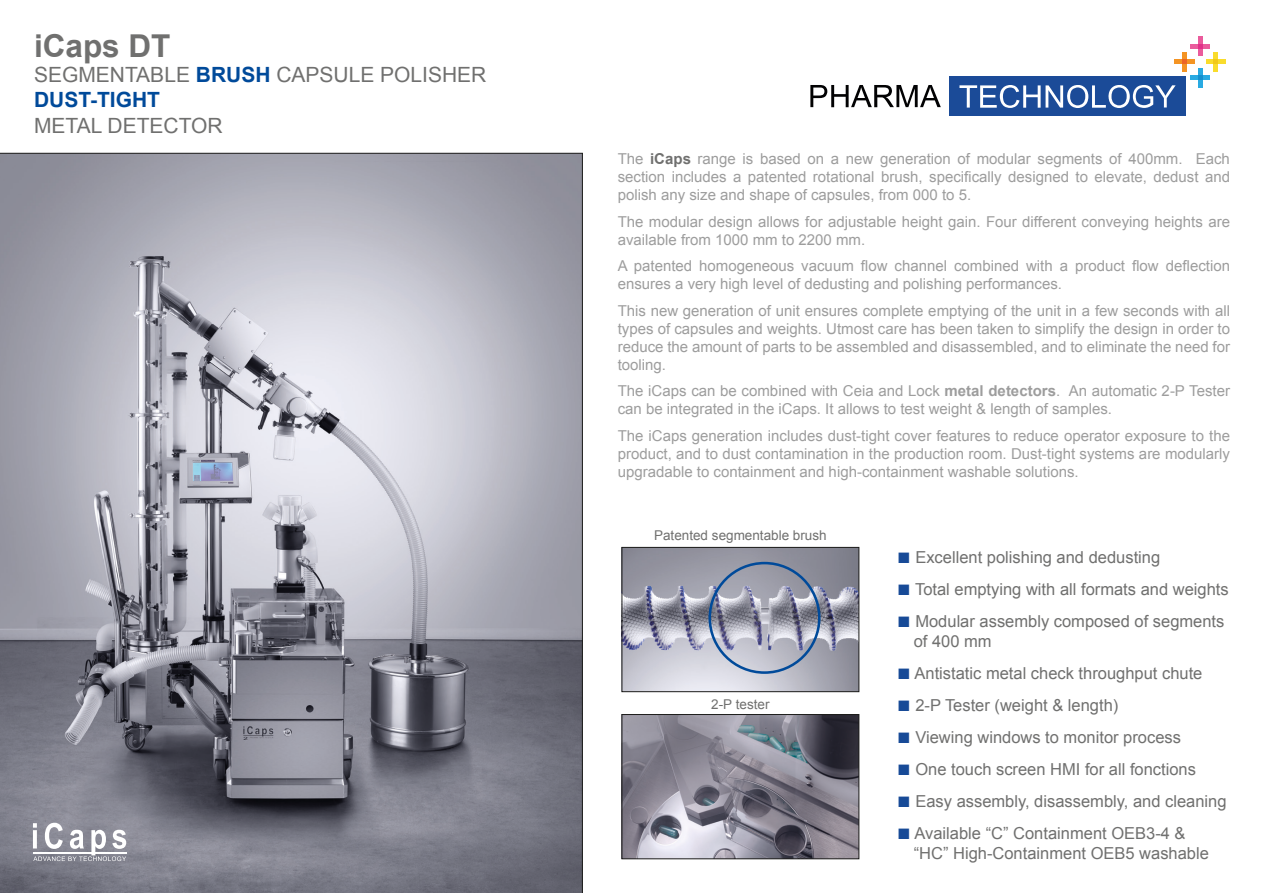
<style>
.page{position:relative;width:1263px;height:893px;background:#fff}
.page>*{position:absolute;margin:0;border:0;box-sizing:border-box;transform-origin:0 0}
.t1{font:700 31.5px "Arial";color:#70706f}
.t2{font:21px "Arial";color:#70706f}
.t3{font:700 21px "Arial";color:#004a9a}
.t4{font:16.5px/19.8px "Arial";color:#70706f}
.t5{font:15px/18px "Arial";color:#9d9d9d;text-align:justify}
.t6{font:13.5px "Arial";color:#70706f}
.s1{font-weight:700;color:#004a9a}
.s2{font-weight:700;color:#70706f}
.s3{font-weight:700}
.s4{font-size:22.5px;color:#174a97}
</style>
<div class="page">
<svg style="left:0;top:153px;width:583px;height:740px;background:#999aa5"></svg>
<hr style="left:33px;top:851px;width:94px;height:2px;background:#fff">
<svg style="left:33px;top:823px;width:93px;height:38px"></svg>
<img style="left:624px;top:716px;width:233px;height:141px">
<div style="left:622px;top:714px;width:237px;height:145px;border:1px solid #1d1d1b"></div>
<img style="left:624px;top:549px;width:233px;height:141px">
<div style="left:622px;top:547px;width:237px;height:145px;border:1px solid #1d1d1b"></div>
<div style="left:708px;top:562px;width:112px;height:112px;border:3px solid #004a9a;border-radius:50%"></div>
<div style="left:949px;top:76px;width:236px;height:40px;background:#1b4b98"></div>
<svg style="left:810px;top:85px;width:131px;height:22px"></svg>
<svg style="left:959px;top:36px;width:267px;height:72px"></svg>
<p class="t1" style="left:34px;top:25px;width:138px">iCaps DT</p>
<p class="t2" style="left:34px;top:61px;width:454px">SEGMENTABLE <span class="s1">BRUSH</span> CAPSULE POLISHER</p>
<p class="t3" style="left:34px;top:86px;width:127px">DUST-TIGHT</p>
<p class="t2" style="left:34px;top:111px;width:190px">METAL DETECTOR</p>
<p class="t5" style="left:618px;top:150px;width:614px">The <span class="s2">iCaps</span> range is based on a new generation of modular segments of 400mm. Each section includes a patented rotational brush, specifically designed to elevate, dedust and polish any size and shape of capsules, from 000 to 5.</p>
<p class="t5" style="left:618px;top:212px;width:614px">The modular design allows for adjustable height gain. Four different conveying heights are available from 1000 mm to 2200 mm.</p>
<p class="t5" style="left:618px;top:257px;width:614px">A patented homogeneous vacuum flow channel combined with a product flow deflection ensures a very high level of dedusting and polishing performances.</p>
<p class="t5" style="left:618px;top:301px;width:614px">This new generation of unit ensures complete emptying of the unit in a few seconds with all types of capsules and weights. Utmost care has been taken to simplify the design in order to reduce the amount of parts to be assembled and disassembled, and to eliminate the need for tooling.</p>
<p class="t5" style="left:618px;top:382px;width:614px">The iCaps can be combined with Ceia and Lock <span class="s3">metal detectors</span>. An automatic 2-P Tester can be integrated in the iCaps. It allows to test weight &amp; length of samples.</p>
<p class="t5" style="left:618px;top:426px;width:614px">The iCaps generation includes dust-tight cover features to reduce operator exposure to the product, and to dust contamination in the production room. Dust-tight systems are modularly upgradable to containment and high-containment washable solutions.</p>
<p class="t6" style="left:654px;top:527px;width:174px">Patented segmentable brush</p>
<p class="t6" style="left:711px;top:695px;width:60px">2-P tester</p>
<p class="t4" style="left:897px;top:547px;width:265px"><span class="s4">■</span> Excellent polishing and dedusting</p>
<p class="t4" style="left:897px;top:579px;width:333px"><span class="s4">■</span> Total emptying with all formats and weights</p>
<p class="t4" style="left:914px;top:611px;width:312px;text-indent:-16px"><span class="s4">■</span> Modular assembly composed of segments of 400 mm</p>
<p class="t4" style="left:897px;top:663px;width:307px"><span class="s4">■</span> Antistatic metal check throughput chute</p>
<p class="t4" style="left:897px;top:695px;width:223px"><span class="s4">■</span> 2-P Tester (weight &amp; length)</p>
<p class="t4" style="left:897px;top:727px;width:285px"><span class="s4">■</span> Viewing windows to monitor process</p>
<p class="t4" style="left:897px;top:759px;width:300px"><span class="s4">■</span> One touch screen HMI for all fonctions</p>
<p class="t4" style="left:897px;top:792px;width:331px"><span class="s4">■</span> Easy assembly, disassembly, and cleaning</p>
<p class="t4" style="left:914px;top:824px;width:297px;text-indent:-16px"><span class="s4">■</span> Available “C” Containment OEB3-4 &amp; “HC” High-Containment OEB5 washable</p>
</div>
